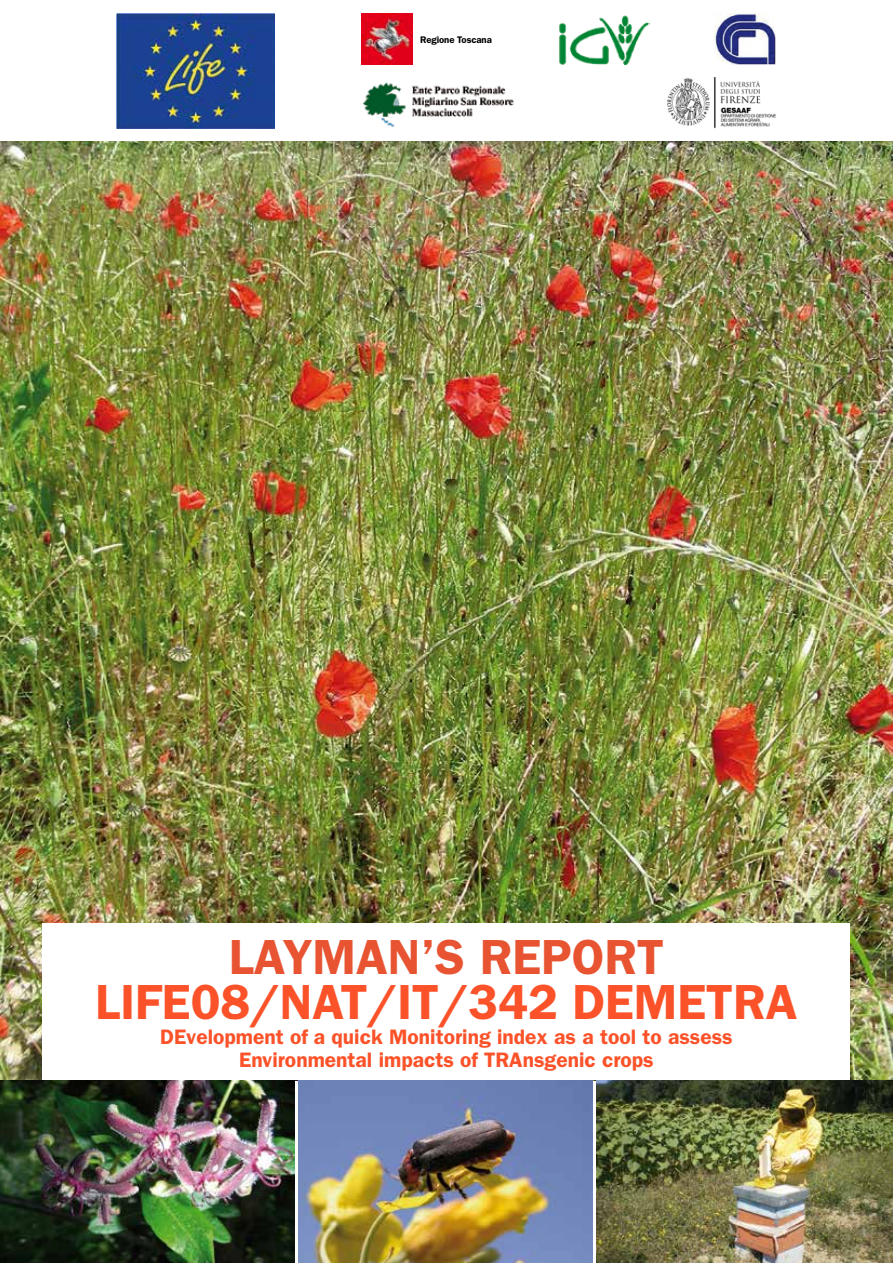
<style>
.page{position:relative;width:893px;height:1263px;background:#fff}
.page>*{position:absolute;margin:0;border:0;box-sizing:border-box;transform-origin:0 0}
.t1{font:600 49.5px "ITC Franklin Gothic Std";color:#fb5229}
.t2{font:600 49.5px "ITC Franklin Gothic Std";color:#e85432}
.t3{font:600 21px/22.5px "ITC Franklin Gothic Std";color:#fb5229;text-align:center}
.t4{font:600 9.6px "ITC Franklin Gothic Std";letter-spacing:-.01em;color:#000}
</style>
<div class="page">
<img style="left:0;top:141px;width:893px;height:939px">
<img style="left:0;top:1080px;width:294px;height:183px">
<img style="left:298px;top:1080px;width:295px;height:183px">
<img style="left:597px;top:1080px;width:296px;height:183px">
<div style="left:43px;top:923px;width:807px;height:157px;background:#fff"></div>
<img style="left:117px;top:14px;width:158px;height:114px">
<img style="left:559px;top:15px;width:90px;height:49px">
<img style="left:715px;top:14px;width:60px;height:50px">
<img style="left:361px;top:14px;width:51px;height:51px">
<img style="left:363px;top:82px;width:151px;height:45px">
<img style="left:667px;top:77px;width:109px;height:51px">
<p class="t4" style="left:420px;top:34px;width:73px">Regione Toscana</p>
<h1 class="t2" style="left:229px;top:927px;width:436px">LAYMAN’S REPORT</h1>
<h1 class="t1" style="left:96px;top:972px;width:703px">LIFE08/NAT/IT/342 DEMETRA</h1>
<p class="t3" style="left:160px;top:1026px;width:574px">DEvelopment of a quick Monitoring index as a tool to assess<br>Environmental impacts of TRAnsgenic crops</p>
</div>
